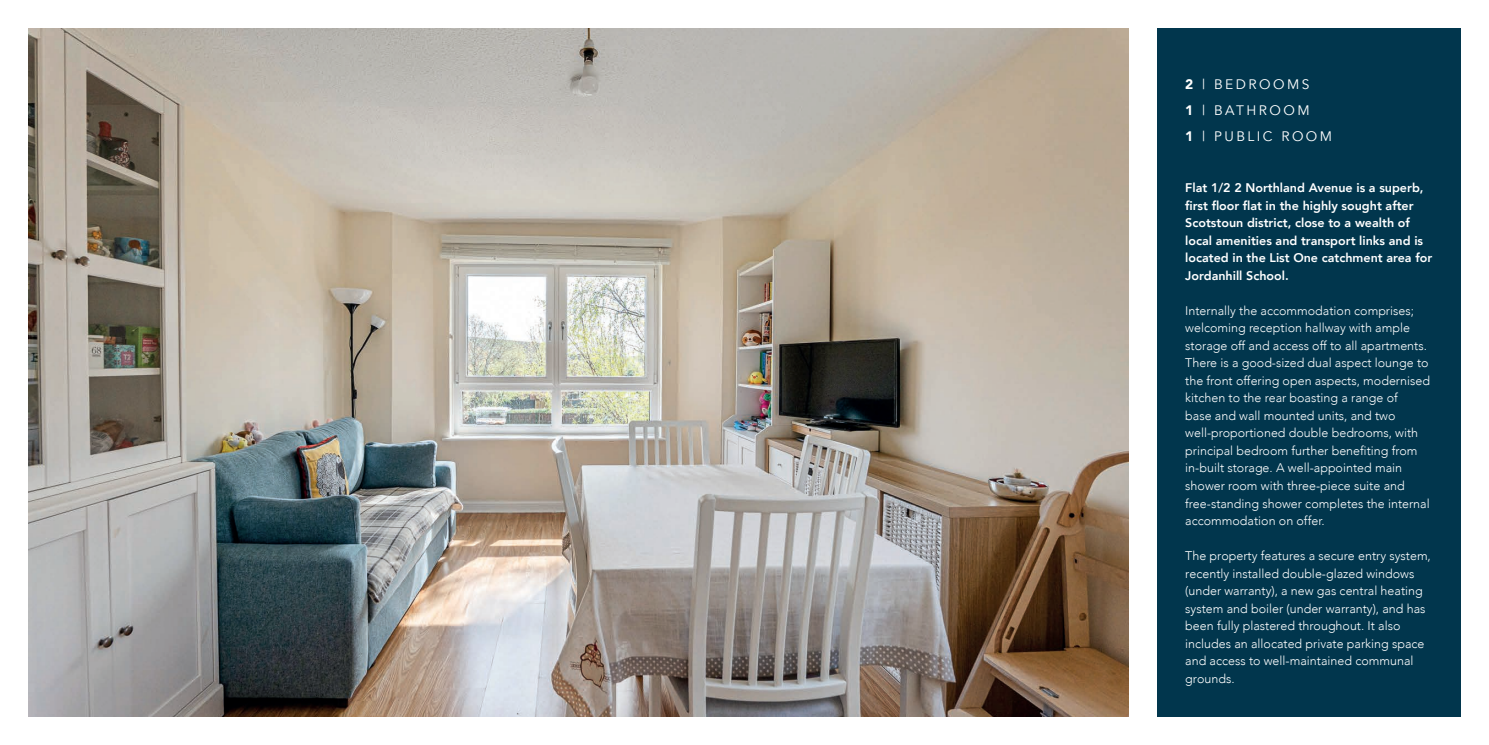
<style>
.page{position:relative;width:1489px;height:745px;background:#fff}
.page>*{position:absolute;margin:0;border:0;box-sizing:border-box;transform-origin:0 0}
.t1{font:13.75px/26.2px "Avenir";letter-spacing:.18em;color:#fff}
.t2{font:300 12.5px/17.5px "Avenir";color:#fff}
.t3{font:800 12.5px/17.5px "Avenir";color:#fff}
.s1{font-weight:900}
</style>
<div class="page">
<div style="left:28px;top:28px;width:1432px;height:688px;background:#01364d"></div>
<div style="left:1128px;top:0;width:28px;height:744px;background:#fff"></div>
<img style="left:28px;top:28px;width:1100px;height:688px">
<p class="t1" style="left:1185px;top:71px;width:148px"><span class="s1">2</span> | BEDROOMS<br><span class="s1">1</span> | BATHROOM<br><span class="s1">1</span> | PUBLIC ROOM</p>
<p class="t3" style="left:1185px;top:179px;width:248px">Flat 1/2 2 Northland Avenue is a superb, first floor flat in the highly sought after Scotstoun district, close to a wealth of local amenities and transport links and is located in the List One catchment area for Jordanhill School.</p>
<p class="t2" style="left:1185px;top:301px;width:246px">Internally the accommodation comprises; welcoming reception hallway with ample storage off and access off to all apartments.<br>There is a good-sized dual aspect lounge to the front offering open aspects, modernised kitchen to the rear boasting a range of<br>base and wall mounted units, and two well-proportioned double bedrooms, with principal bedroom further benefiting from in-built storage. A well-appointed main shower room with three-piece suite and free-standing shower completes the internal accommodation on offer.</p>
<p class="t2" style="left:1185px;top:546px;width:247px">The property features a secure entry system, recently installed double-glazed windows (under warranty), a new gas central heating system and boiler (under warranty), and has been fully plastered throughout. It also includes an allocated private parking space and access to well-maintained communal grounds.</p>
</div>
